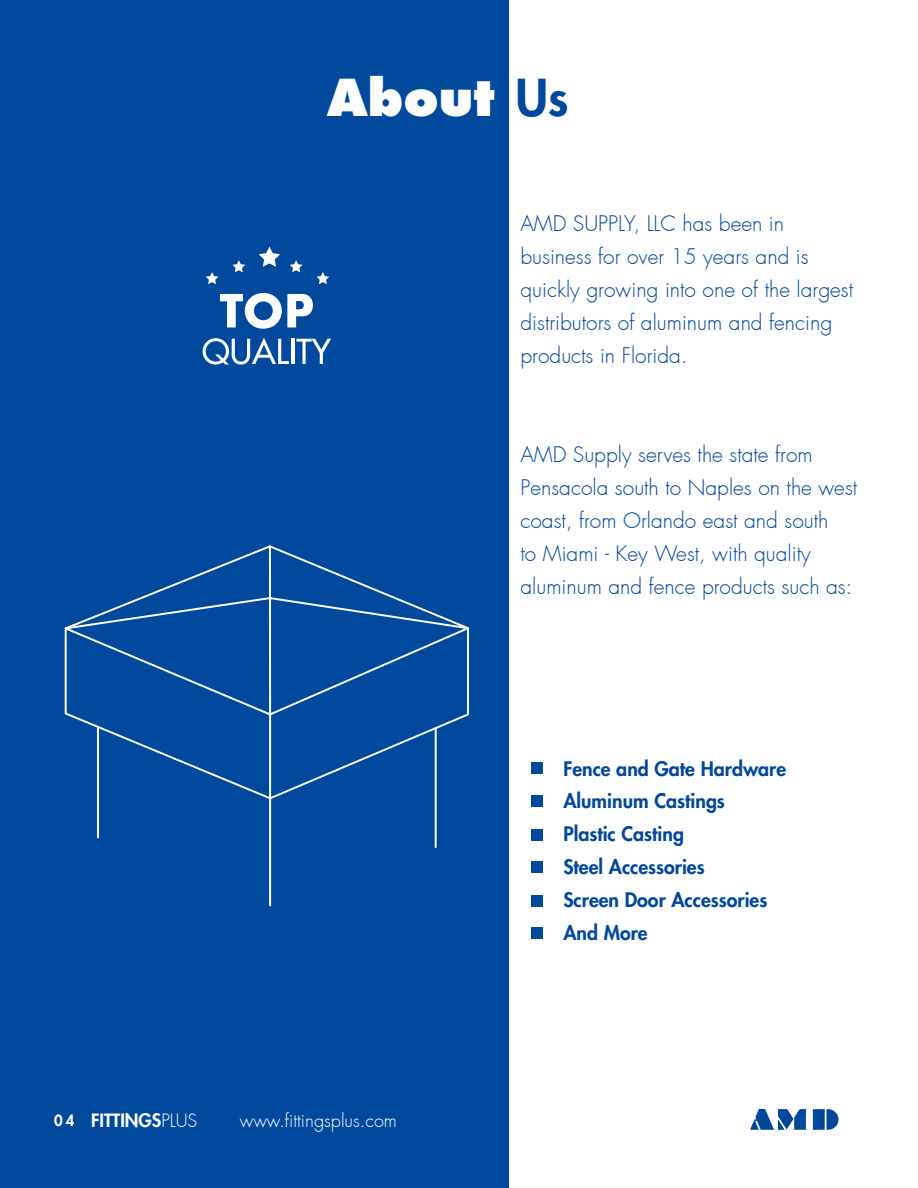
<style>
.page{position:relative;width:918px;height:1188px;background:#fff}
.page>*{position:absolute;margin:0;border:0;box-sizing:border-box;transform-origin:0 0}
.t1{font:800 49.5px "Futura Std";color:#fff}
.t2{font:300 21px/33px "Futura";color:#00489d}
.t3{font:800 19.5px/33px "Futura Std";color:#00489d}
.t4{font:300 18px "Futura";color:#fff}
.t5{font:800 18px "Futura";color:#fff}
.s1{color:#00489d}
.s2{font-family:"Futura Std";font-size:15px}
.s3{font-weight:300}
</style>
<div class="page">
<div style="left:0;top:0;width:508px;height:1188px;background:#00499d"></div>
<div style="left:531px;top:763px;width:12px;height:11px;background:#00499d"></div>
<div style="left:531px;top:795px;width:12px;height:12px;background:#00489d"></div>
<div style="left:531px;top:829px;width:12px;height:11px;background:#00489d"></div>
<div style="left:531px;top:862px;width:12px;height:11px;background:#00489d"></div>
<div style="left:531px;top:895px;width:12px;height:12px;background:#00489d"></div>
<div style="left:531px;top:927px;width:12px;height:11px;background:#00489d"></div>
<svg style="left:65px;top:545px;width:404px;height:254px"></svg>
<hr style="left:97px;top:726px;width:2px;height:112px;background:#fff">
<hr style="left:269px;top:797px;width:2px;height:109px;background:#fff">
<hr style="left:435px;top:727px;width:2px;height:121px;background:#fff">
<svg style="left:259px;top:247px;width:21px;height:20px"></svg>
<svg style="left:232px;top:260px;width:13px;height:12px"></svg>
<svg style="left:206px;top:272px;width:12px;height:12px"></svg>
<svg style="left:290px;top:260px;width:13px;height:12px"></svg>
<svg style="left:316px;top:272px;width:13px;height:12px"></svg>
<svg style="left:220px;top:293px;width:93px;height:36px"></svg>
<svg style="left:203px;top:338px;width:86px;height:27px"></svg>
<hr style="left:291px;top:339px;width:3px;height:25px;background:#fff">
<svg style="left:296px;top:339px;width:35px;height:25px"></svg>
<svg style="left:750px;top:1109px;width:56px;height:21px"></svg>
<svg style="left:813px;top:1109px;width:25px;height:21px"></svg>
<h1 class="t1" style="left:327px;top:66px;width:243px">About <span class="s1">Us</span></h1>
<p class="t2" style="left:520px;top:207px;width:334px">AMD SUPPLY, LLC has been in business for over 15 years and is quickly growing into one of the largest distributors of aluminum and fencing products in Florida.</p>
<p class="t2" style="left:520px;top:438px;width:338px">AMD Supply serves the state from Pensacola south to Naples on the west coast, from Orlando east and south<br>to Miami - Key West, with quality aluminum and fence products such as:</p>
<p class="t5" style="left:54px;top:1109px;width:145px"><span class="s2">0 4</span> FITTINGS<span class="s3">PLUS</span></p>
<p class="t4" style="left:240px;top:1109px;width:159px">www.fittingsplus.com</p>
<p class="t3" style="left:563px;top:752px;width:224px">Fence and Gate Hardware<br>Aluminum Castings<br>Plastic Casting<br>Steel Accessories<br>Screen Door Accessories<br>And More</p>
</div>
